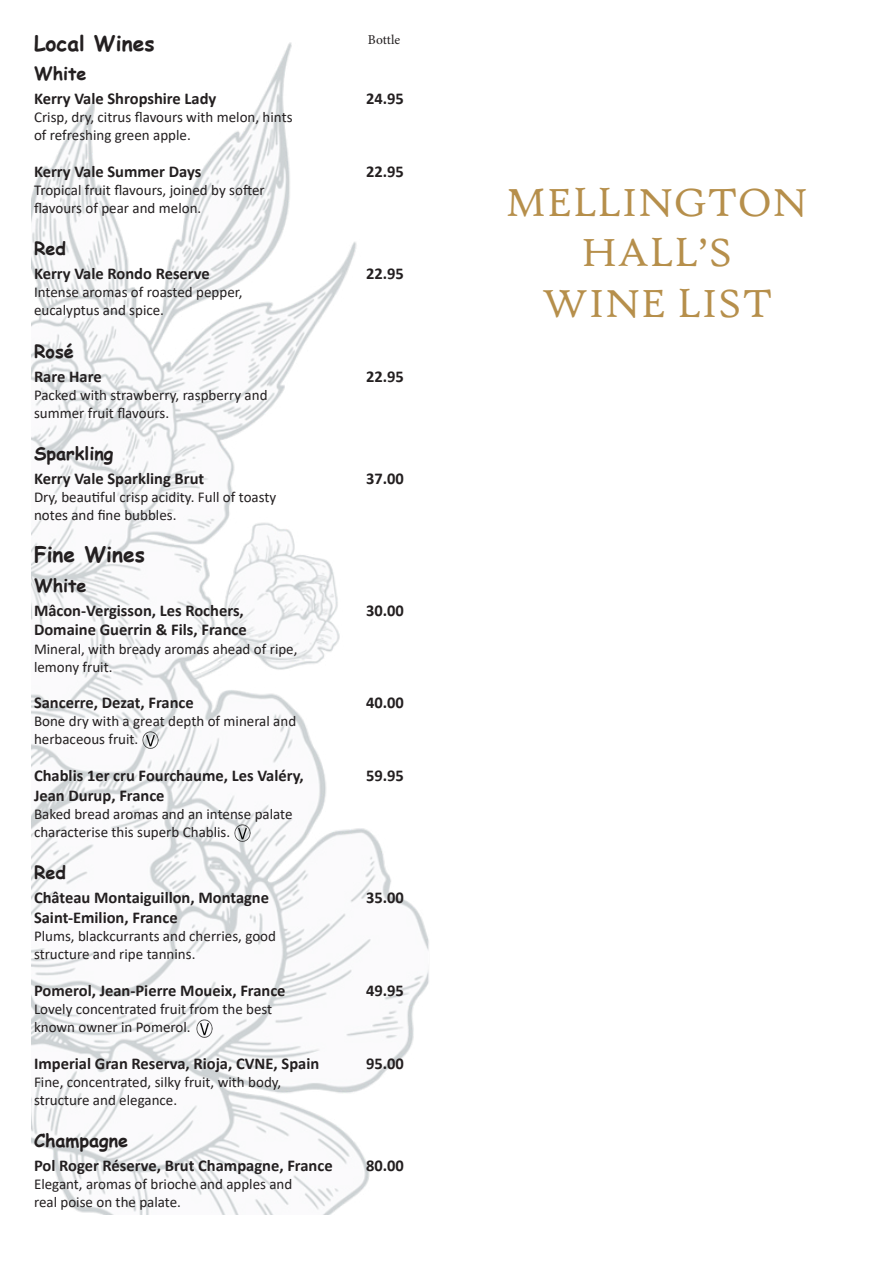
<style>
.page{position:relative;width:893px;height:1263px;background:#fff}
.page>*{position:absolute;margin:0;border:0;box-sizing:border-box;transform-origin:0 0}
.t1{font:42px/50.4px "High Tower Text";color:#b68f4b;text-align:center}
.Headings{font:700 21px "Comic Sans MS";color:#231f20}
.Headings-2{font:700 18px "Comic Sans MS";color:#231f20}
.Wine{font:700 16.5px "Calibri";color:#231f20}
.Descripton{font:15px/18px "Calibri";color:#231f20}
.t2{font:13.5px "Minion Pro";color:#231f20}
</style>
<div class="page">
<img style="left:32px;top:42px;width:397px;height:1173px">
<img style="left:142px;top:731px;width:17px;height:17px">
<img style="left:234px;top:824px;width:17px;height:17px">
<img style="left:196px;top:1020px;width:17px;height:17px">
<p class="t2" style="left:368px;top:30px;width:34px">Bottle</p>
<p class="Headings" style="left:34px;top:28px;width:122px">Local Wines</p>
<p class="Headings-2" style="left:34px;top:60px;width:54px">White</p>
<p class="Wine" style="left:34px;top:87px;width:184px">Kerry Vale Shropshire Lady</p>
<p class="Wine" style="left:366px;top:87px;width:39px">24.95</p>
<p class="Descripton" style="left:34px;top:108px;width:260px">Crisp, dry, citrus flavours with melon, hints of refreshing green apple.</p>
<p class="Wine" style="left:34px;top:160px;width:169px">Kerry Vale Summer Days</p>
<p class="Wine" style="left:366px;top:160px;width:39px">22.95</p>
<p class="Descripton" style="left:34px;top:181px;width:232px">Tropical fruit flavours, joined by softer flavours of pear and melon.</p>
<p class="Headings-2" style="left:34px;top:235px;width:34px">Red</p>
<p class="Wine" style="left:34px;top:262px;width:177px">Kerry Vale Rondo Reserve</p>
<p class="Wine" style="left:366px;top:262px;width:39px">22.95</p>
<p class="Descripton" style="left:34px;top:283px;width:210px">Intense aromas of roasted pepper, eucalyptus and spice.</p>
<p class="Headings-2" style="left:34px;top:338px;width:41px">Rosé</p>
<p class="Wine" style="left:34px;top:365px;width:69px">Rare Hare</p>
<p class="Wine" style="left:366px;top:365px;width:39px">22.95</p>
<p class="Descripton" style="left:34px;top:385px;width:235px">Packed with strawberry, raspberry and summer fruit flavours.</p>
<p class="Headings-2" style="left:34px;top:440px;width:81px">Sparkling</p>
<p class="Wine" style="left:34px;top:467px;width:172px">Kerry Vale Sparkling Brut</p>
<p class="Wine" style="left:366px;top:467px;width:39px">37.00</p>
<p class="Descripton" style="left:34px;top:488px;width:244px">Dry, beautiful crisp acidity. Full of toasty notes and fine bubbles.</p>
<p class="Headings" style="left:34px;top:539px;width:113px">Fine Wines</p>
<p class="Headings-2" style="left:34px;top:572px;width:54px">White</p>
<p class="Wine" style="left:34px;top:598px;width:211px">Mâcon-Vergisson, Les Rochers,</p>
<p class="Wine" style="left:366px;top:598px;width:39px">30.00</p>
<p class="Wine" style="left:34px;top:618px;width:214px">Domaine Guerrin &amp; Fils, France</p>
<p class="Descripton" style="left:34px;top:639px;width:265px">Mineral, with bready aromas ahead of ripe, lemony fruit.</p>
<p class="Wine" style="left:34px;top:691px;width:161px">Sancerre, Dezat, France</p>
<p class="Wine" style="left:366px;top:691px;width:39px">40.00</p>
<p class="Descripton" style="left:34px;top:712px;width:264px">Bone dry with a great depth of mineral and herbaceous fruit.</p>
<p class="Wine" style="left:34px;top:764px;width:271px">Chablis 1er cru Fourchaume, Les Valéry,</p>
<p class="Wine" style="left:366px;top:764px;width:39px">59.95</p>
<p class="Wine" style="left:34px;top:784px;width:132px">Jean Durup, France</p>
<p class="Descripton" style="left:34px;top:804px;width:260px">Baked bread aromas and an intense palate characterise this superb Chablis.</p>
<p class="Headings-2" style="left:34px;top:859px;width:34px">Red</p>
<p class="Wine" style="left:34px;top:886px;width:237px">Château Montaiguillon, Montagne</p>
<p class="Wine" style="left:366px;top:886px;width:39px">35.00</p>
<p class="Wine" style="left:34px;top:906px;width:145px">Saint-Emilion, France</p>
<p class="Descripton" style="left:34px;top:927px;width:243px">Plums, blackcurrants and cherries, good structure and ripe tannins.</p>
<p class="Wine" style="left:34px;top:979px;width:253px">Pomerol, Jean-Pierre Moueix, France</p>
<p class="Wine" style="left:366px;top:979px;width:39px">49.95</p>
<p class="Descripton" style="left:34px;top:999px;width:240px">Lovely concentrated fruit from the best known owner in Pomerol.</p>
<p class="Wine" style="left:34px;top:1051px;width:287px">Imperial Gran Reserva, Rioja, CVNE, Spain</p>
<p class="Wine" style="left:366px;top:1051px;width:39px">95.00</p>
<p class="Descripton" style="left:34px;top:1072px;width:249px">Fine, concentrated, silky fruit, with body, structure and elegance.</p>
<p class="Headings-2" style="left:34px;top:1127px;width:96px">Champagne</p>
<p class="Wine" style="left:34px;top:1154px;width:300px">Pol Roger Réserve, Brut Champagne, France</p>
<p class="Wine" style="left:366px;top:1154px;width:39px">80.00</p>
<p class="Descripton" style="left:34px;top:1174px;width:260px">Elegant, aromas of brioche and apples and real poise on the palate.</p>
<p class="t1" style="left:506px;top:178px;width:304px">MELLINGTON<br>HALL’S</p>
<p class="t1" style="left:541px;top:278px;width:233px">WINE LIST</p>
</div>
